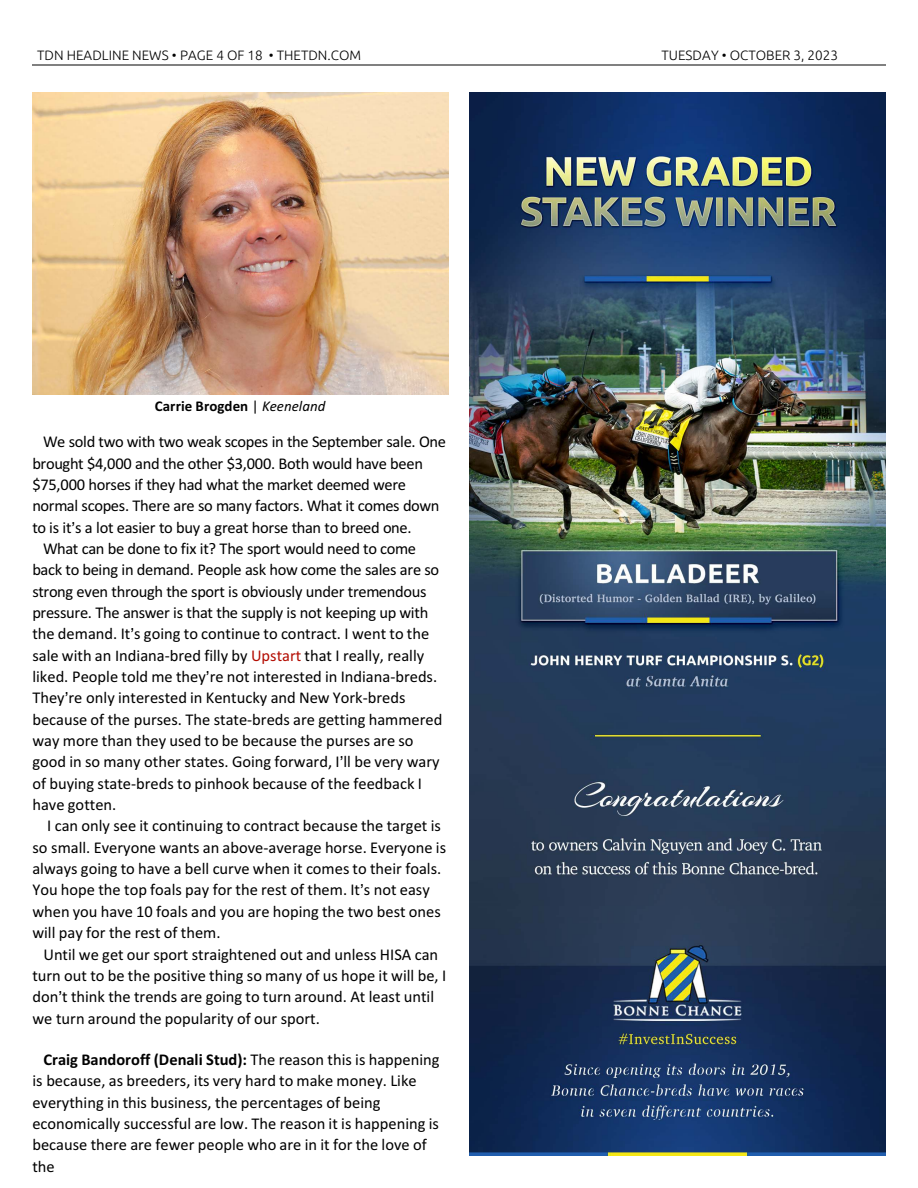
<style>
.page{position:relative;width:918px;height:1188px;background:#fff}
.page>*{position:absolute;margin:0;border:0;box-sizing:border-box;transform-origin:0 0}
.t1{font:16.5px/21.3px "Calibri";color:#000}
.t2{font:16.5px "Calibri";letter-spacing:-.02em;color:#000}
.t3{font:700 15px "Calibri";color:#000}
.t4{font:300 13.5px "Ubuntu";color:#000}
.s1{font-weight:400}
.s2{font-weight:400;font-style:italic}
.s3{color:#b30b00}
.s4{font-weight:700}
</style>
<div class="page">
<hr style="left:32px;top:64px;width:853px;height:1px;background:#808080">
<img style="left:32px;top:92px;width:416px;height:303px">
<img style="left:470px;top:92px;width:416px;height:1064px">
<p class="t4" style="left:37px;top:49px;width:325px">TDN HEADLINE NEWS • PAGE 4 OF 18 • THETDN.COM</p>
<p class="t4" style="left:662px;top:49px;width:178px">TUESDAY • OCTOBER 3, 2023</p>
<p class="t3" style="left:155px;top:400px;width:172px">Carrie Brogden <span class="s1">|</span> <span class="s2">Keeneland</span></p>
<p class="t2" style="left:43px;top:435px;width:405px">We sold two with two weak scopes in the September sale. One</p>
<p class="t2" style="left:32px;top:456px;width:392px">brought $4,000 and the other $3,000. Both would have been</p>
<p class="t2" style="left:32px;top:478px;width:375px">$75,000 horses if they had what the market deemed were</p>
<p class="t2" style="left:32px;top:499px;width:409px">normal scopes. There are so many factors. What it comes down</p>
<p class="t2" style="left:32px;top:520px;width:381px">to is it s a lot easier to buy a great horse than to breed one.</p>
<p class="t2" style="left:43px;top:542px;width:374px">What can be done to fix it? The sport would need to come</p>
<p class="t2" style="left:32px;top:563px;width:408px">back to being in demand. People ask how come the sales are so</p>
<p class="t2" style="left:32px;top:584px;width:396px">strong even through the sport is obviously under tremendous</p>
<p class="t2" style="left:32px;top:606px;width:397px">pressure. The answer is that the supply is not keeping up with</p>
<p class="t1" style="left:32px;top:625px;width:398px">the demand. It s going to continue to contract. I went to the</p>
<p class="t1" style="left:32px;top:646px;width:393px">sale with an Indiana-bred filly by <span class="s3">Upstart</span> that I really, really</p>
<p class="t1" style="left:32px;top:667px;width:406px">liked. People told me they re not interested in Indiana-breds.</p>
<p class="t1" style="left:32px;top:689px;width:375px">They re only interested in Kentucky and New York-breds</p>
<p class="t1" style="left:32px;top:710px;width:412px">because of the purses. The state-breds are getting hammered</p>
<p class="t1" style="left:32px;top:731px;width:383px">way more than they used to be because the purses are so</p>
<p class="t1" style="left:32px;top:753px;width:409px">good in so many other states. Going forward, I ll be very wary</p>
<p class="t1" style="left:32px;top:774px;width:391px">of buying state-breds to pinhook because of the feedback I</p>
<p class="t1" style="left:32px;top:795px;width:85px">have gotten.</p>
<p class="t1" style="left:47px;top:817px;width:395px">I can only see it continuing to contract because the target is</p>
<p class="t1" style="left:32px;top:838px;width:415px">so small. Everyone wants an above-average horse. Everyone is</p>
<p class="t1" style="left:32px;top:859px;width:410px">always going to have a bell curve when it comes to their foals.</p>
<p class="t1" style="left:32px;top:881px;width:399px">You hope the top foals pay for the rest of them. It s not easy</p>
<p class="t1" style="left:32px;top:902px;width:410px">when you have 10 foals and you are hoping the two best ones</p>
<p class="t1" style="left:32px;top:923px;width:190px">will pay for the rest of them.</p>
<p class="t1" style="left:43px;top:945px;width:396px">Until we get our sport straightened out and unless HISA can</p>
<p class="t1" style="left:32px;top:966px;width:415px">turn out to be the positive thing so many of us hope it will be, I</p>
<p class="t1" style="left:32px;top:987px;width:403px">don t think the trends are going to turn around. At least until</p>
<p class="t1" style="left:32px;top:1009px;width:289px">we turn around the popularity of our sport.</p>
<p class="t1" style="left:32px;top:1050px;width:409px;text-indent:11px"><span class="s4">Craig Bandoroff (Denali Stud):</span> The reason this is happening is because, as breeders, its very hard to make money. Like everything in this business, the percentages of being economically successful are low. The reason it is happening is because there are fewer people who are in it for the love of the</p>
</div>
